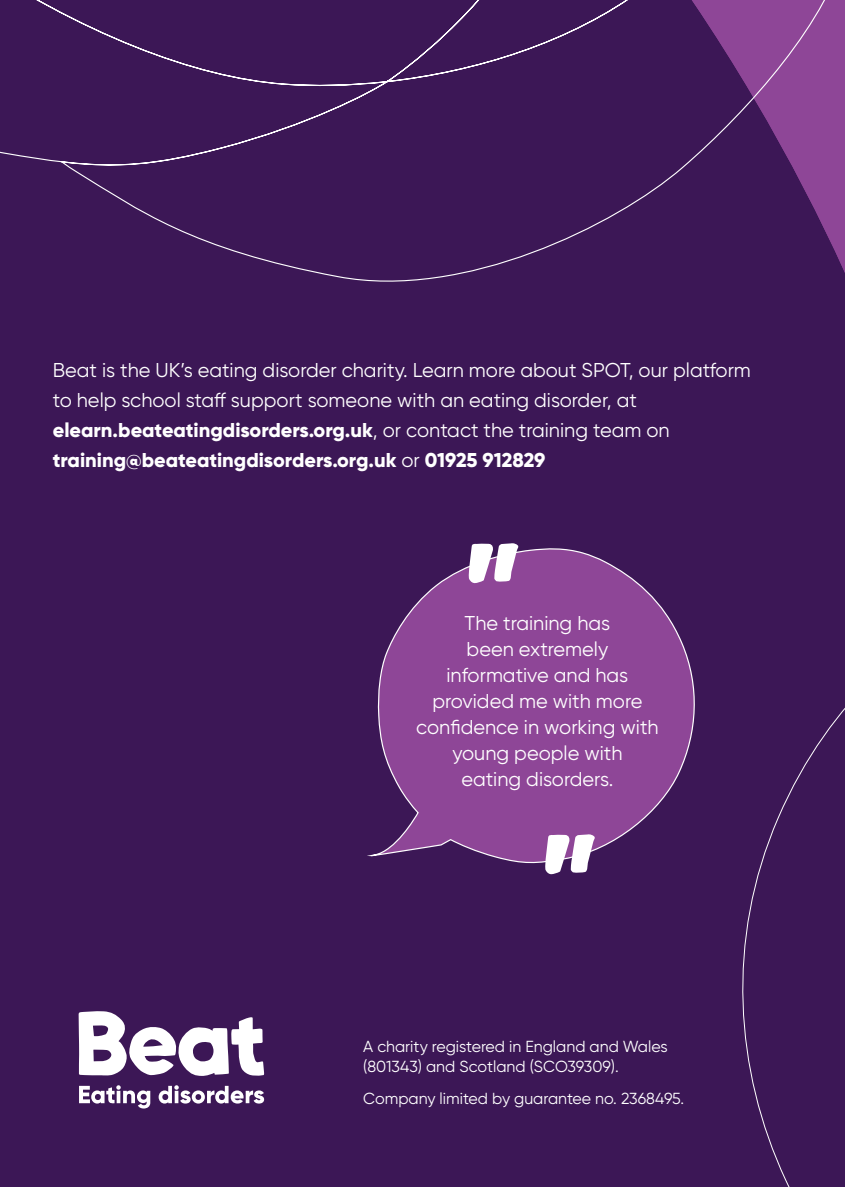
<style>
.page{position:relative;width:845px;height:1187px;background:#fff}
.page>*{position:absolute;margin:0;border:0;box-sizing:border-box;transform-origin:0 0}
.t1{font:108.4px "Beat Display";color:#fff}
.t2{font:20px/26px "Gilroy";color:#fff}
.t3{font:16px/20px "Gilroy";color:#fff}
.s1{font-weight:800}
</style>
<div class="page">
<div style="left:0;top:282px;width:241px;height:904px;background:#3c1756"></div>
<div style="left:241px;top:282px;width:604px;height:904px;background:#3c1756"></div>
<svg style="left:0;top:0;width:845px;height:282px"></svg>
<svg style="left:352px;top:547px;width:350px;height:318px"></svg>
<div style="left:742px;top:432px;width:103px;height:754px;background:#3c1756"></div>
<svg style="left:79px;top:1085px;width:71px;height:23px"></svg>
<svg style="left:159px;top:1085px;width:105px;height:18px"></svg>
<svg style="left:79px;top:1011px;width:185px;height:64px"></svg>
<p class="t2" style="left:53px;top:355px;width:700px;line-height:30px">Beat is the UK’s eating disorder charity. Learn more about SPOT, our platform to help school staff support someone with an eating disorder, at <span class="s1">elearn.beateatingdisorders.org.uk</span>, or contact the training team on <span class="s1">training@beateatingdisorders.org.uk</span> or <span class="s1">01925 912829</span></p>
<h1 class="t1" style="left:467px;top:514px;width:60px">"</h1>
<p class="t2" style="left:416px;top:609px;width:244px;text-align:center">The training has<br>been extremely informative and has provided me with more confidence in working with young people with<br>eating disorders.</p>
<h1 class="t1" style="left:544px;top:804px;width:60px">"</h1>
<p class="t3" style="left:363px;top:1036px;width:306px">A charity registered in England and Wales (801343) and Scotland (SCO39309).</p>
<p class="t3" style="left:363px;top:1087px;width:322px">Company limited by guarantee no. 2368495.</p>
</div>
